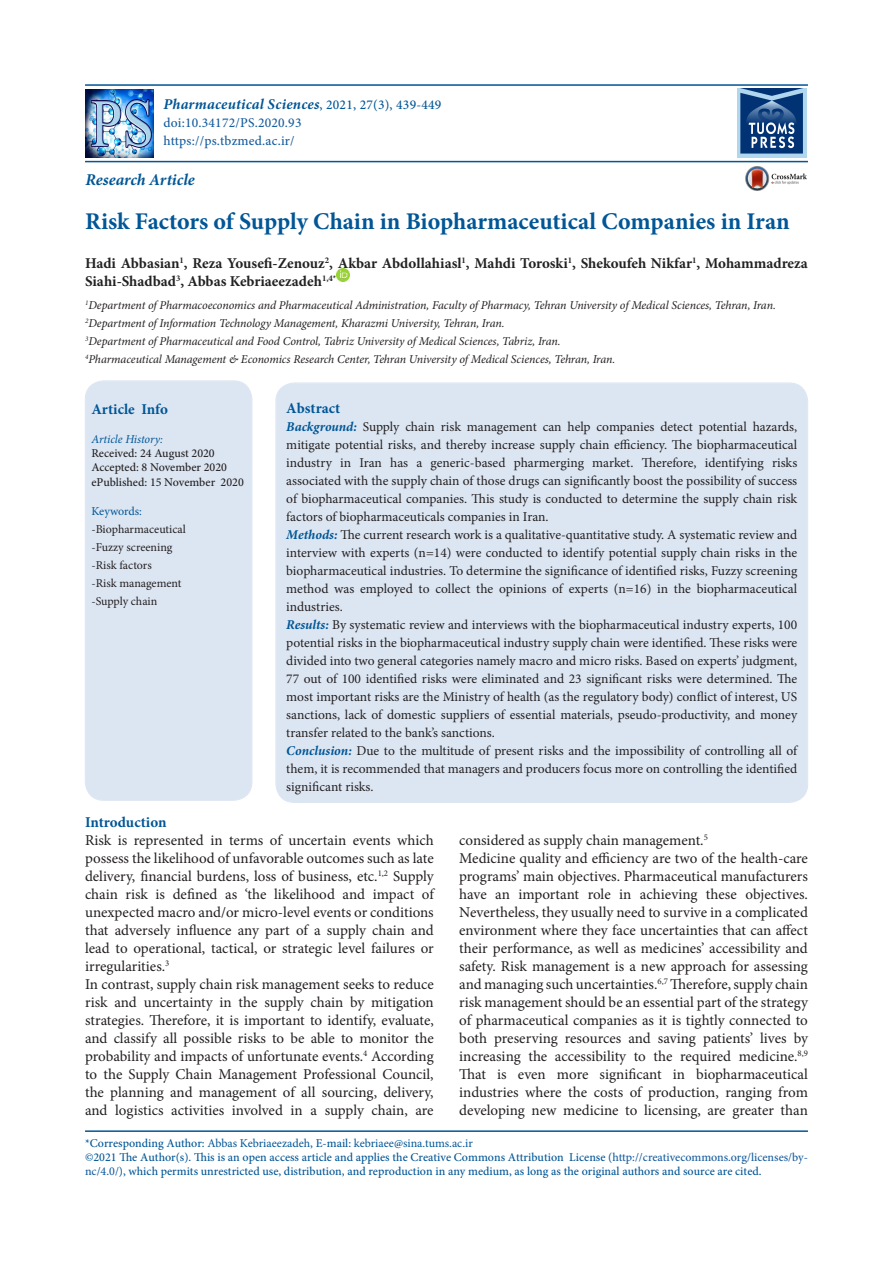
<style>
.page{position:relative;width:893px;height:1263px;background:#fff}
.page>*{position:absolute;margin:0;border:0;box-sizing:border-box;transform-origin:0 0}
.t1{font:700 24px "Minion Pro";color:#005696}
.t2{font:italic 700 16.5px "Minion Pro";color:#005696}
.t3{font:15px/18px "Minion Pro";color:#231f20;text-align:justify}
.t4{font:700 15px/18px "Minion Pro";color:#222}
.t5{font:italic 700 15px "Minion Pro";letter-spacing:.015em;color:#005696}
.t6{font:700 15px "Minion Pro";color:#005696}
.t7{font:13.5px/18px "Minion Pro";color:#231f20}
.t8{font:500 13.5px/18px "Minion Pro";letter-spacing:.015em;color:#175d9e}
.t9{font:italic 12px/18px "Minion Pro";letter-spacing:-.01em;color:#231f20}
.t10{font:500 12px/14px "Minion Pro";color:#005696}
.t11{font:12px/18px "Minion Pro";letter-spacing:-.005em;color:#231f20}
.t12{font:500 12px/14.4px "Minion Pro";color:#231f20}
.t13{font:italic 12px "Minion Pro";letter-spacing:-.01em;color:#005696}
.t14{font:12px "Minion Pro";letter-spacing:-.01em;color:#005696}
.s1{font-weight:500;font-style:normal;font-size:13.5px}
.s2{font-weight:700;font-style:italic;color:#005696}
.s3{font-weight:400}
.s4{color:#175d9e}
</style>
<div class="page">
<hr style="left:85px;top:84px;width:723px;height:2px;background:#005696">
<hr style="left:85px;top:1130px;width:723px;height:2px;background:#005696">
<svg style="left:337px;top:269px;width:12px;height:12px"></svg>
<img style="left:746px;top:167px;width:60px;height:23px">
<hr style="left:85px;top:161px;width:723px;height:1px;background:#005696">
<div style="left:276px;top:383px;width:531px;height:419px;background:#dce6f2;border-radius:18px"></div>
<div style="left:86px;top:381px;width:165px;height:419px;background:#dce6f2;border-radius:18px"></div>
<div style="left:86px;top:382px;width:165px;height:417px;border:1px solid #dce6f2;border-radius:18px"></div>
<img style="left:85px;top:89px;width:68px;height:68px">
<img style="left:737px;top:89px;width:69px;height:68px">
<p class="t5" style="left:163px;top:94px;width:279px">Pharmaceutical Sciences<span class="s1">, 2021, 27(3), 439-449</span></p>
<p class="t8" style="left:163px;top:114px;width:140px">doi:10.34172/PS.2020.93 https://ps.tbzmed.ac.ir/</p>
<p class="t2" style="left:86px;top:168px;width:111px">Research Article</p>
<h1 class="t1" style="left:85px;top:205px;width:706px">Risk Factors of Supply Chain in Biopharmaceutical Companies in Iran</h1>
<p class="t4" style="left:85px;top:254px;width:724px">Hadi Abbasian<sup>1</sup>, Reza Yousefi-Zenouz<sup>2</sup>, Akbar Abdollahiasl<sup>1</sup>, Mahdi Toroski<sup>1</sup>, Shekoufeh Nikfar<sup>1</sup>, Mohammadreza<br>Siahi-Shadbad<sup>3</sup>, Abbas Kebriaeezadeh<sup>1,4*</sup></p>
<p class="t9" style="left:85px;top:296px;width:692px"><sup>1</sup>Department of Pharmacoeconomics and Pharmaceutical Administration, Faculty of Pharmacy, Tehran University of Medical Sciences, Tehran, Iran.<br><sup>2</sup>Department of Information Technology Management, Kharazmi University, Tehran, Iran.<br><sup>3</sup>Department of Pharmaceutical and Food Control, Tabriz University of Medical Sciences, Tabriz, Iran.<br><sup>4</sup>Pharmaceutical Management &amp; Economics Research Center, Tehran University of Medical Sciences, Tehran, Iran.</p>
<p class="t6" style="left:286px;top:397px;width:55px">Abstract</p>
<p class="t7" style="left:286px;top:417px;width:513px"><span class="s2">Background:</span> Supply chain risk management can help companies detect potential hazards, mitigate potential risks, and thereby increase supply chain efficiency. The biopharmaceutical industry in Iran has a generic-based pharmerging market. Therefore, identifying risks associated with the supply chain of those drugs can significantly boost the possibility of success of biopharmaceutical companies. This study is conducted to determine the supply chain risk factors of biopharmaceuticals companies in Iran.<br><span class="s2">Methods:</span> The current research work is a qualitative-quantitative study. A systematic review and interview with experts (n=14) were conducted to identify potential supply chain risks in the biopharmaceutical industries. To determine the significance of identified risks, Fuzzy screening method was employed to collect the opinions of experts (n=16) in the biopharmaceutical industries.<br><span class="s2">Results:</span> By systematic review and interviews with the biopharmaceutical industry experts, 100 potential risks in the biopharmaceutical industry supply chain were identified. These risks were divided into two general categories namely macro and micro risks. Based on experts’ judgment, 77 out of 100 identified risks were eliminated and 23 significant risks were determined. The most important risks are the Ministry of health (as the regulatory body) conflict of interest, US sanctions, lack of domestic suppliers of essential materials, pseudo-productivity, and money transfer related to the bank’s sanctions.<br><span class="s2">Conclusion:</span> Due to the multitude of present risks and the impossibility of controlling all of them, it is recommended that managers and producers focus more on controlling the identified significant risks.</p>
<p class="t6" style="left:91px;top:398px;width:78px">Article Info</p>
<p class="t13" style="left:91px;top:431px;width:73px">Article History:</p>
<p class="t12" style="left:91px;top:446px;width:154px">Received: 24 August 2020<br>Accepted: 8 November 2020 ePublished: 15 November 2020</p>
<p class="t14" style="left:91px;top:503px;width:52px">Keywords:</p>
<p class="t11" style="left:91px;top:520px;width:96px">-Biopharmaceutical -Fuzzy screening -Risk factors<br>-Risk management -Supply chain</p>
<p class="t6" style="left:85px;top:812px;width:83px">Introduction</p>
<p class="t3" style="left:85px;top:831px;width:350px">Risk is represented in terms of uncertain events which possess the likelihood of unfavorable outcomes such as late delivery, financial burdens, loss of business, etc.<sup>1,2</sup> Supply chain risk is defined as ‘the likelihood and impact of unexpected macro and/or micro-level events or conditions that adversely influence any part of a supply chain and lead to operational, tactical, or strategic level failures or irregularities.<sup>3</sup></p>
<p class="t3" style="left:85px;top:975px;width:350px">In contrast, supply chain risk management seeks to reduce risk and uncertainty in the supply chain by mitigation strategies. Therefore, it is important to identify, evaluate, and classify all possible risks to be able to monitor the probability and impacts of unfortunate events.<sup>4</sup> According to the Supply Chain Management Professional Council, the planning and management of all sourcing, delivery, and logistics activities involved in a supply chain, are</p>
<p class="t3" style="left:459px;top:831px;width:250px">considered as supply chain management.<sup>5</sup></p>
<p class="t3" style="left:459px;top:849px;width:350px">Medicine quality and efficiency are two of the health-care programs’ main objectives. Pharmaceutical manufacturers have an important role in achieving these objectives.<br>Nevertheless, they usually need to survive in a complicated environment where they face uncertainties that can affect their performance, as well as medicines’ accessibility and safety. Risk management is a new approach for assessing and managing such uncertainties.<sup>6,7</sup> Therefore, supply chain risk management should be an essential part of the strategy of pharmaceutical companies as it is tightly connected to both preserving resources and saving patients’ lives by increasing the accessibility to the required medicine.<sup>8,9<br></sup>That is even more significant in biopharmaceutical industries where the costs of production, ranging from developing new medicine to licensing, are greater than</p>
<p class="t10" style="left:85px;top:1136px;width:724px">*Corresponding Author: <span class="s3">Abbas Kebriaeezadeh</span>, E-mail: <span class="s3">kebriaee@sina.tums.ac.ir<br></span>©2021 The Author(s). This is an open access article and applies the Creative Commons Attribution License (<span class="s4">http://creativecommons.org/licenses/by&shy;nc/4.0/</span>), which permits unrestricted use, distribution, and reproduction in any medium, as long as the original authors and source are cited.</p>
</div>
